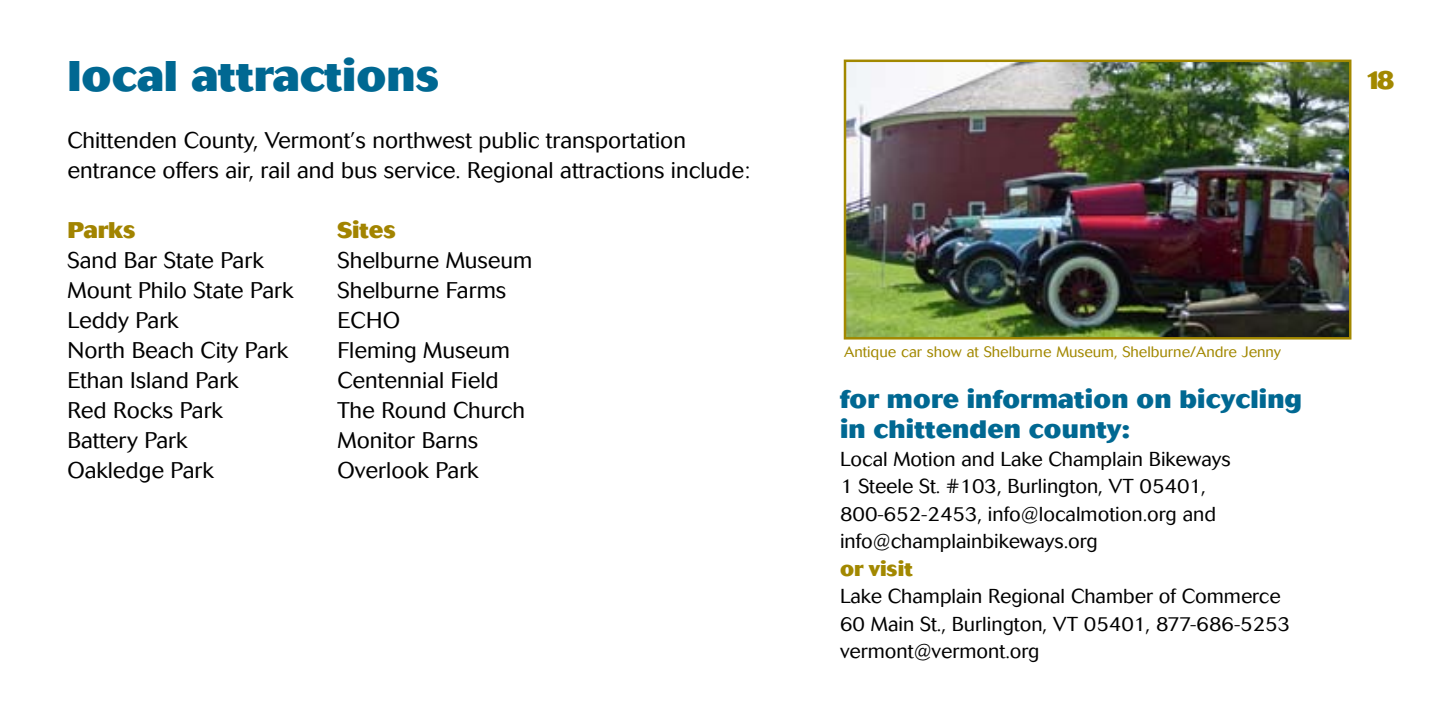
<style>
.page{position:relative;width:1440px;height:720px;background:#fff}
.page>*{position:absolute;margin:0;border:0;box-sizing:border-box;transform-origin:0 0}
.t1{font:800 42.5px "Cosmos";color:#006892}
.t2{font:800 25px/30px "Cosmos";letter-spacing:.01em;color:#006892}
.t3{font:800 25px "Cosmos";color:#a28800}
.t4{font:300 22.5px/30px "Cosmos";color:#000}
.t5{font:800 22.5px "Cosmos";color:#a28400}
.t6{font:300 20px/27.5px "Cosmos";color:#000}
.t7{font:800 20px "Cosmos";color:#a28800}
.t8{font:300 15px "Cosmos";color:#a28800}
</style>
<div class="page">
<img style="left:847px;top:63px;width:501px;height:274px">
<div style="left:844px;top:60px;width:507px;height:280px;border:2px solid #a28800"></div>
<h1 class="t1" style="left:68px;top:51px;width:374px">local attractions</h1>
<p class="t4" style="left:68px;top:126px;width:684px">Chittenden County, Vermont’s northwest public transportation entrance offers air, rail and bus service. Regional attractions include:</p>
<p class="t5" style="left:68px;top:217px;width:70px">Parks</p>
<p class="t5" style="left:338px;top:217px;width:60px">Sites</p>
<p class="t4" style="left:68px;top:246px;width:198px">Sand Bar State Park</p>
<p class="t4" style="left:338px;top:246px;width:196px">Shelburne Museum</p>
<p class="t4" style="left:68px;top:276px;width:227px">Mount Philo State Park</p>
<p class="t4" style="left:338px;top:276px;width:170px">Shelburne Farms</p>
<p class="t4" style="left:68px;top:306px;width:113px">Leddy Park</p>
<p class="t4" style="left:338px;top:306px;width:64px">ECHO</p>
<p class="t4" style="left:68px;top:336px;width:222px">North Beach City Park</p>
<p class="t4" style="left:338px;top:336px;width:174px">Fleming Museum</p>
<p class="t4" style="left:68px;top:366px;width:173px">Ethan Island Park</p>
<p class="t4" style="left:338px;top:366px;width:163px">Centennial Field</p>
<p class="t4" style="left:68px;top:396px;width:157px">Red Rocks Park</p>
<p class="t4" style="left:338px;top:396px;width:189px">The Round Church</p>
<p class="t4" style="left:68px;top:426px;width:122px">Battery Park</p>
<p class="t4" style="left:338px;top:426px;width:142px">Monitor Barns</p>
<p class="t4" style="left:68px;top:456px;width:148px">Oakledge Park</p>
<p class="t4" style="left:338px;top:456px;width:143px">Overlook Park</p>
<p class="t3" style="left:1365px;top:66px;width:31px">18</p>
<p class="t8" style="left:844px;top:343px;width:439px">Antique car show at Shelburne Museum, Shelburne/Andre Jenny</p>
<p class="t2" style="left:840px;top:385px;width:464px">for more information on bicycling in chittenden county:</p>
<p class="t6" style="left:840px;top:445px;width:392px">Local Motion and Lake Champlain Bikeways 1 Steele St. #103, Burlington, VT 05401, 800-652-2453, info@localmotion.org and info@champlainbikeways.org</p>
<p class="t7" style="left:840px;top:557px;width:74px">or visit</p>
<p class="t6" style="left:840px;top:583px;width:452px">Lake Champlain Regional Chamber of Commerce<br>60 Main St., Burlington, VT 05401, 877-686-5253 vermont@vermont.org</p>
</div>
